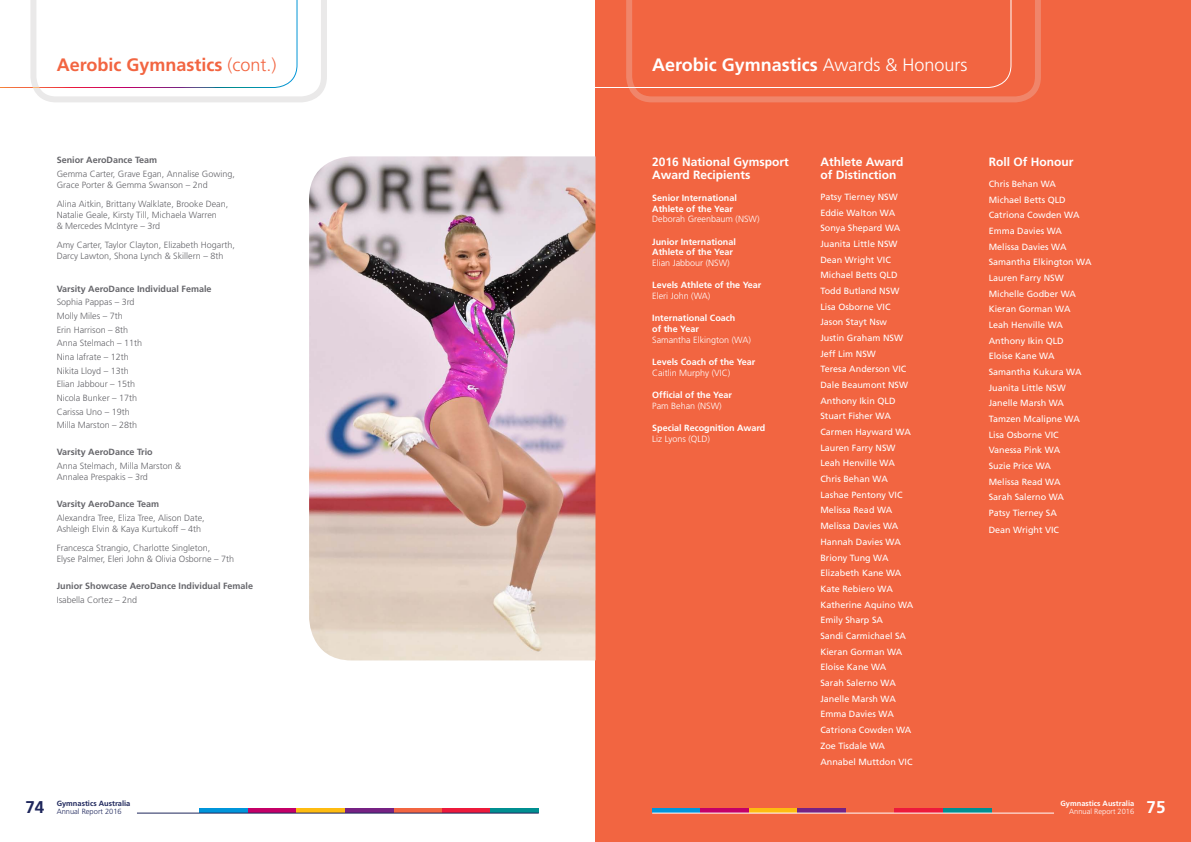
<style>
.page{position:relative;width:1191px;height:842px;background:#fff}
.page>*{position:absolute;margin:0;border:0;box-sizing:border-box;transform-origin:0 0}
.t1{font:700 18px "Frutiger";color:#fff}
.t2{font:700 18px "Frutiger";color:#f26541}
.t3{font:700 17px "Frutiger";color:#1f275c}
.t4{font:700 17px "Frutiger";color:#fff}
.t5{font:700 12px/13px "Frutiger";color:#fff}
.t6{font:9px/15.7px "Frutiger";color:#fff}
.t7{font:300 9px/13.6px "Frutiger";color:#65656a}
.t8{font:700 9px/10.8px "Frutiger";color:#fff}
.t9{font:700 9px "Frutiger";color:#65656a}
.t10{font:300 9px "Frutiger";color:#fff}
.t11{font:700 7.5px "Frutiger";color:#1f275c}
.t12{font:700 7.5px "Frutiger";color:#fff}
.t13{font:300 7.5px "Frutiger";color:#1f275c}
.t14{font:300 7.5px "Frutiger";color:#fff}
.s1{font-weight:300}
</style>
<div class="page">
<div style="left:393px;top:808px;width:49px;height:5px;background:#f26541"></div>
<div style="left:442px;top:808px;width:48px;height:5px;background:#ed1a3b"></div>
<div style="left:490px;top:808px;width:49px;height:5px;background:#008f91"></div>
<div style="left:200px;top:808px;width:48px;height:5px;background:#0095da"></div>
<div style="left:248px;top:808px;width:49px;height:5px;background:#c40067"></div>
<div style="left:296px;top:808px;width:49px;height:5px;background:#febc11"></div>
<div style="left:345px;top:808px;width:48px;height:5px;background:#762283"></div>
<hr style="left:137px;top:813px;width:402px;height:1px;background:#1f275c">
<svg style="left:0;top:0;width:327px;height:102px"></svg>
<div style="left:595px;top:0;width:596px;height:842px;background:#f26541"></div>
<img style="left:309px;top:156px;width:286px;height:504px">
<svg style="left:625px;top:0;width:416px;height:103px"></svg>
<div style="left:894px;top:808px;width:49px;height:5px;background:#ed1a3b"></div>
<div style="left:942px;top:808px;width:49px;height:5px;background:#008f91"></div>
<div style="left:652px;top:808px;width:49px;height:5px;background:#0095da"></div>
<div style="left:700px;top:808px;width:49px;height:5px;background:#c40067"></div>
<div style="left:749px;top:808px;width:48px;height:5px;background:#febc11"></div>
<div style="left:797px;top:808px;width:49px;height:5px;background:#762283"></div>
<hr style="left:652px;top:813px;width:402px;height:1px;background:#fff">
<h1 class="t2" style="left:57px;top:54px;width:221px">Aerobic Gymnastics <span class="s1">(cont.)</span></h1>
<h1 class="t1" style="left:652px;top:54px;width:317px">Aerobic Gymnastics <span class="s1">Awards &amp; Honours</span></h1>
<p class="t9" style="left:57px;top:155px;width:102px">Senior AeroDance Team</p>
<p class="t7" style="left:57px;top:168px;width:180px;line-height:10.8px">Gemma Carter, Grave Egan, Annalise Gowing,<br>Grace Porter &amp; Gemma Swanson – 2nd</p>
<p class="t7" style="left:57px;top:199px;width:173px;line-height:10.8px">Alina Aitkin, Brittany Walklate, Brooke Dean,<br>Natalie Geale, Kirsty Till, Michaela Warren<br>&amp; Mercedes McIntyre – 3rd</p>
<p class="t7" style="left:57px;top:239px;width:180px;line-height:10.8px">Amy Carter, Taylor Clayton, Elizabeth Hogarth,<br>Darcy Lawton, Shona Lynch &amp; Skillern – 8th</p>
<p class="t9" style="left:57px;top:283px;width:156px">Varsity AeroDance Individual Female</p>
<p class="t7" style="left:57px;top:295px;width:87px">Sophia Pappas – 3rd<br>Molly Miles – 7th<br>Erin Harrison – 8th<br>Anna Stelmach – 11th<br>Nina Iafrate – 12th<br>Nikita Lloyd – 13th<br>Elian Jabbour – 15th<br>Nicola Bunker – 17th<br>Carissa Uno – 19th<br>Milla Marston – 28th</p>
<p class="t9" style="left:57px;top:447px;width:98px">Varsity AeroDance Trio</p>
<p class="t7" style="left:57px;top:460px;width:126px;line-height:10.8px">Anna Stelmach, Milla Marston &amp;<br>Annalea Prespakis – 3rd</p>
<p class="t9" style="left:57px;top:499px;width:104px">Varsity AeroDance Team</p>
<p class="t7" style="left:57px;top:512px;width:150px;line-height:10.8px">Alexandra Tree, Eliza Tree, Alison Date,<br>Ashleigh Elvin &amp; Kaya Kurtukoff – 4th</p>
<p class="t7" style="left:57px;top:542px;width:179px;line-height:10.8px">Francesca Strangio, Charlotte Singleton,<br>Elyse Palmer, Eleri John &amp; Olivia Osborne – 7th</p>
<p class="t9" style="left:57px;top:580px;width:198px">Junior Showcase AeroDance Individual Female</p>
<p class="t7" style="left:57px;top:593px;width:82px">Isabella Cortez – 2nd</p>
<h3 class="t5" style="left:652px;top:155px;width:138px">2016 National Gymsport<br>Award Recipients</h3>
<p class="t8" style="left:652px;top:192px;width:86px">Senior International<br>Athlete of the Year</p>
<p class="t10" style="left:652px;top:214px;width:109px">Deborah Greenbaum (NSW)</p>
<p class="t8" style="left:652px;top:236px;width:85px">Junior International<br>Athlete of the Year</p>
<p class="t10" style="left:652px;top:258px;width:79px">Elian Jabbour (NSW)</p>
<p class="t8" style="left:652px;top:280px;width:111px">Levels Athlete of the Year</p>
<p class="t10" style="left:652px;top:291px;width:60px">Eleri John (WA)</p>
<p class="t8" style="left:652px;top:313px;width:85px">International Coach of the Year</p>
<p class="t10" style="left:652px;top:335px;width:100px">Samantha Elkington (WA)</p>
<p class="t8" style="left:652px;top:356px;width:105px">Levels Coach of the Year</p>
<p class="t10" style="left:652px;top:368px;width:80px">Caitlin Murphy (VIC)</p>
<p class="t8" style="left:652px;top:389px;width:81px">Official of the Year</p>
<p class="t10" style="left:652px;top:401px;width:71px">Pam Behan (NSW)</p>
<p class="t8" style="left:652px;top:422px;width:115px">Special Recognition Award</p>
<p class="t10" style="left:652px;top:433px;width:59px">Liz Lyons (QLD)</p>
<h3 class="t5" style="left:820px;top:155px;width:84px">Athlete Award of Distinction</h3>
<p class="t6" style="left:820px;top:189px;width:94px">Patsy Tierney NSW<br>Eddie Walton WA<br>Sonya Shepard WA<br>Juanita Little NSW<br>Dean Wright VIC<br>Michael Betts QLD<br>Todd Butland NSW<br>Lisa Osborne VIC<br>Jason Stayt Nsw<br>Justin Graham NSW<br>Jeff Lim NSW<br>Teresa Anderson VIC<br>Dale Beaumont NSW<br>Anthony Ikin QLD<br>Stuart Fisher WA<br>Carmen Hayward WA<br>Lauren Farry NSW<br>Leah Henville WA<br>Chris Behan WA<br>Lashae Pentony VIC<br>Melissa Read WA<br>Melissa Davies WA<br>Hannah Davies WA<br>Briony Tung WA<br>Elizabeth Kane WA<br>Kate Rebiero WA<br>Katherine Aquino WA<br>Emily Sharp SA<br>Sandi Carmichael SA<br>Kieran Gorman WA<br>Eloise Kane WA<br>Sarah Salerno WA<br>Janelle Marsh WA<br>Emma Davies WA<br>Catriona Cowden WA<br>Zoe Tisdale WA<br>Annabel Muttdon VIC</p>
<h3 class="t5" style="left:988px;top:155px;width:86px">Roll Of Honour</h3>
<p class="t6" style="left:988px;top:176px;width:104px">Chris Behan WA<br>Michael Betts QLD<br>Catriona Cowden WA<br>Emma Davies WA<br>Melissa Davies WA<br>Samantha Elkington WA<br>Lauren Farry NSW<br>Michelle Godber WA<br>Kieran Gorman WA<br>Leah Henville WA<br>Anthony Ikin QLD<br>Eloise Kane WA<br>Samantha Kukura WA<br>Juanita Little NSW<br>Janelle Marsh WA<br>Tamzen Mcalipne WA<br>Lisa Osborne VIC<br>Vanessa Pink WA<br>Suzie Price WA<br>Melissa Read WA<br>Sarah Salerno WA<br>Patsy Tierney SA<br>Dean Wright VIC</p>
<p class="t11" style="left:57px;top:798px;width:75px">Gymnastics Australia</p>
<h2 class="t3" style="left:25px;top:797px;width:20px">74</h2>
<p class="t13" style="left:57px;top:807px;width:67px">Annual Report 2016</p>
<p class="t12" style="left:1060px;top:798px;width:75px">Gymnastics Australia</p>
<p class="t14" style="left:1069px;top:807px;width:67px">Annual Report 2016</p>
<h2 class="t4" style="left:1146px;top:797px;width:20px">75</h2>
</div>
